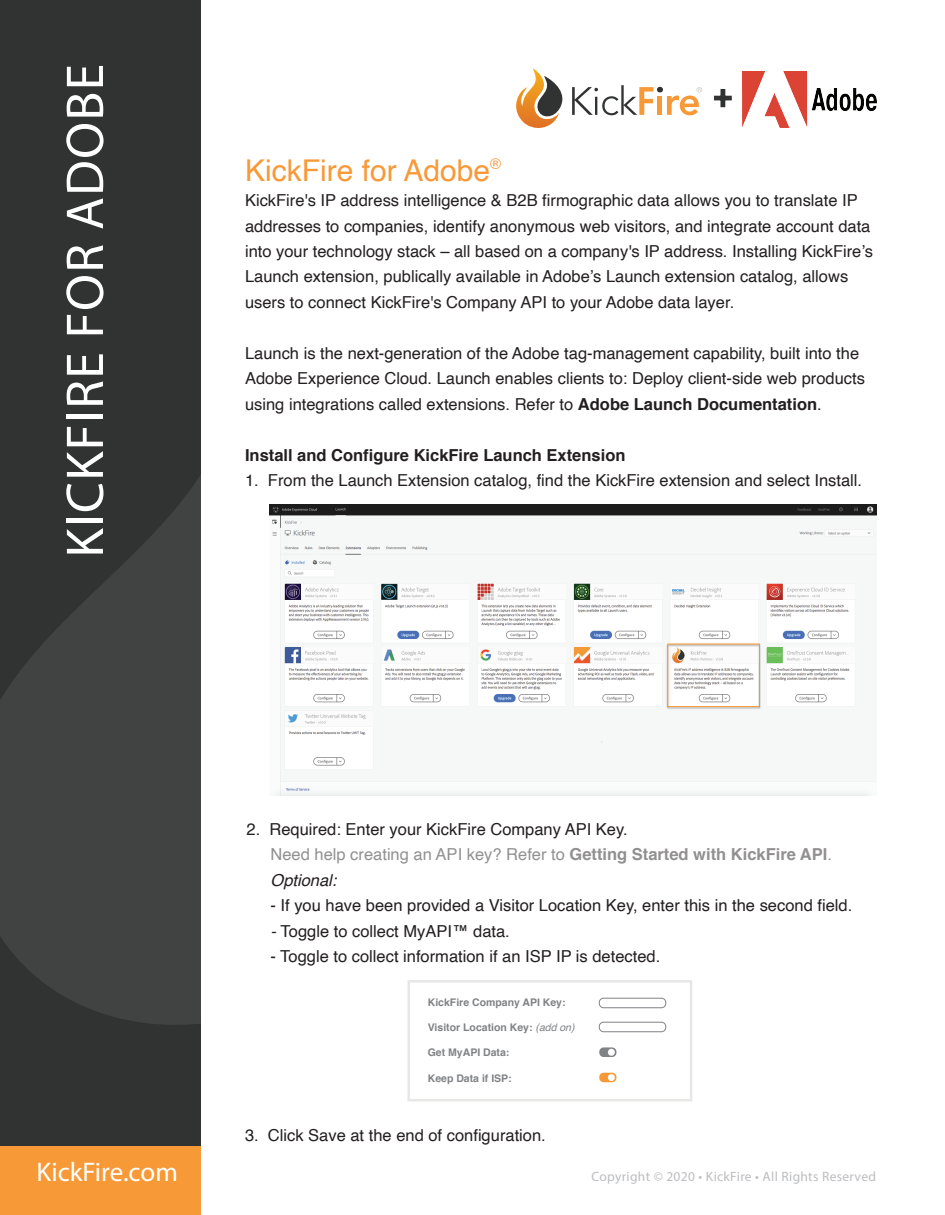
<style>
.page{position:relative;width:945px;height:1215px;background:#fff}
.page>*{position:absolute;margin:0;border:0;box-sizing:border-box;transform-origin:0 0}
.t1{font:53.55px "Myriad Pro";letter-spacing:.025em;color:#fff}
.t2{font:30px "Helvetica";color:#f79938}
.t3{font:27px "Myriad Pro";color:#fff}
.t4{font:16.5px/25.5px "Helvetica";color:#231f20}
.t5{font:700 16.5px "Helvetica";color:#231f20}
.t6{font:13.5px "Myriad Pro";letter-spacing:.025em;color:#bcbdc0}
.t7{font:700 10.5px "Helvetica";color:#808285}
.s1{font-weight:700}
.s2{color:rgb(35 31 32/.5)}
.s3{font-weight:700;color:rgb(35 31 32/.5)}
.s4{font-style:italic}
.s5{font-weight:400;font-style:italic}
</style>
<div class="page">
<div style="left:0;top:0;width:201px;height:1215px;background:#313232"></div>
<svg style="left:0;top:475px;width:201px;height:550px;fill:#414242"></svg>
<div style="left:0;top:1147px;width:201px;height:68px;background:#f79937"></div>
<svg style="left:516px;top:68px;width:186px;height:60px"></svg>
<svg style="left:714px;top:89px;width:18px;height:19px"></svg>
<img style="left:269px;top:505px;width:608px;height:291px">
<img style="left:742px;top:71px;width:135px;height:56px">
<div style="left:599px;top:998px;width:67px;height:10px;border:1px solid #808285;border-radius:4px"></div>
<div style="left:599px;top:1022px;width:67px;height:10px;border:1px solid #808285;border-radius:4px"></div>
<div style="left:599px;top:1047px;width:17px;height:10px;background:#808285;border-radius:4px"></div>
<div style="left:608px;top:1049px;width:7px;height:7px;background:#fff;border-radius:50%"></div>
<svg style="left:599px;top:1073px;width:17px;height:9px"></svg>
<div style="left:608px;top:1074px;width:7px;height:7px;background:#fff;border-radius:50%"></div>
<div style="left:407px;top:980px;width:285px;height:121px;border:2px solid #cfcfcd"></div>
<h1 class="t1" style="left:52px;top:558px;width:495px;rotate:-90deg">KICKFIRE FOR ADOBE</h1>
<h2 class="t2" style="left:245px;top:147px;width:258px">KickFire for Adobe<sup>®</sup></h2>
<p class="t4" style="left:245px;top:188px;width:630px">KickFire's IP address intelligence &amp; B2B firmographic data allows you to translate IP addresses to companies, identify anonymous web visitors, and integrate account data into your technology stack – all based on a company's IP address. Installing KickFire’s Launch extension, publically available in Adobe’s Launch extension catalog, allows users to connect KickFire's Company API to your Adobe data layer.</p>
<p class="t4" style="left:245px;top:341px;width:621px">Launch is the next-generation of the Adobe tag-management capability, built into the<br>Adobe Experience Cloud. Launch enables clients to: Deploy client-side web products using integrations called extensions. Refer to <span class="s1">Adobe Launch Documentation</span>.</p>
<p class="t5" style="left:245px;top:442px;width:382px">Install and Configure KickFire Launch Extension</p>
<p class="t4" style="left:245px;top:468px;width:619px">1. From the Launch Extension catalog, find the KickFire extension and select Install.</p>
<h3 class="t3" style="left:37px;top:1155px;width:143px">KickFire.com</h3>
<p class="t4" style="left:271px;top:817px;width:563px;text-indent:-24px">2. Required: Enter your KickFire Company API Key.<br><span class="s2">Need help creating an API key? Refer to</span> <span class="s3">Getting Started with KickFire API</span><span class="s2">.<br></span><span class="s4">Optional:</span></p>
<p class="t4" style="left:271px;top:893px;width:583px">- If you have been provided a Visitor Location Key, enter this in the second field.</p>
<p class="t4" style="left:271px;top:919px;width:241px"><span class="s4">-</span> Toggle to collect MyAPI™ data.</p>
<p class="t4" style="left:271px;top:944px;width:391px">- Toggle to collect information if an ISP IP is detected.</p>
<p class="t7" style="left:428px;top:994px;width:139px">KickFire Company API Key:</p>
<p class="t7" style="left:428px;top:1019px;width:148px">Visitor Location Key: <span class="s5">(add on)</span></p>
<p class="t7" style="left:428px;top:1044px;width:83px">Get MyAPI Data:</p>
<p class="t7" style="left:428px;top:1069px;width:85px">Keep Data if ISP:</p>
<p class="t4" style="left:245px;top:1123px;width:302px">3. Click Save at the end of configuration.</p>
<p class="t6" style="left:591px;top:1169px;width:286px">Copyright © 2020 • KickFire • All Rights Reserved</p>
</div>
